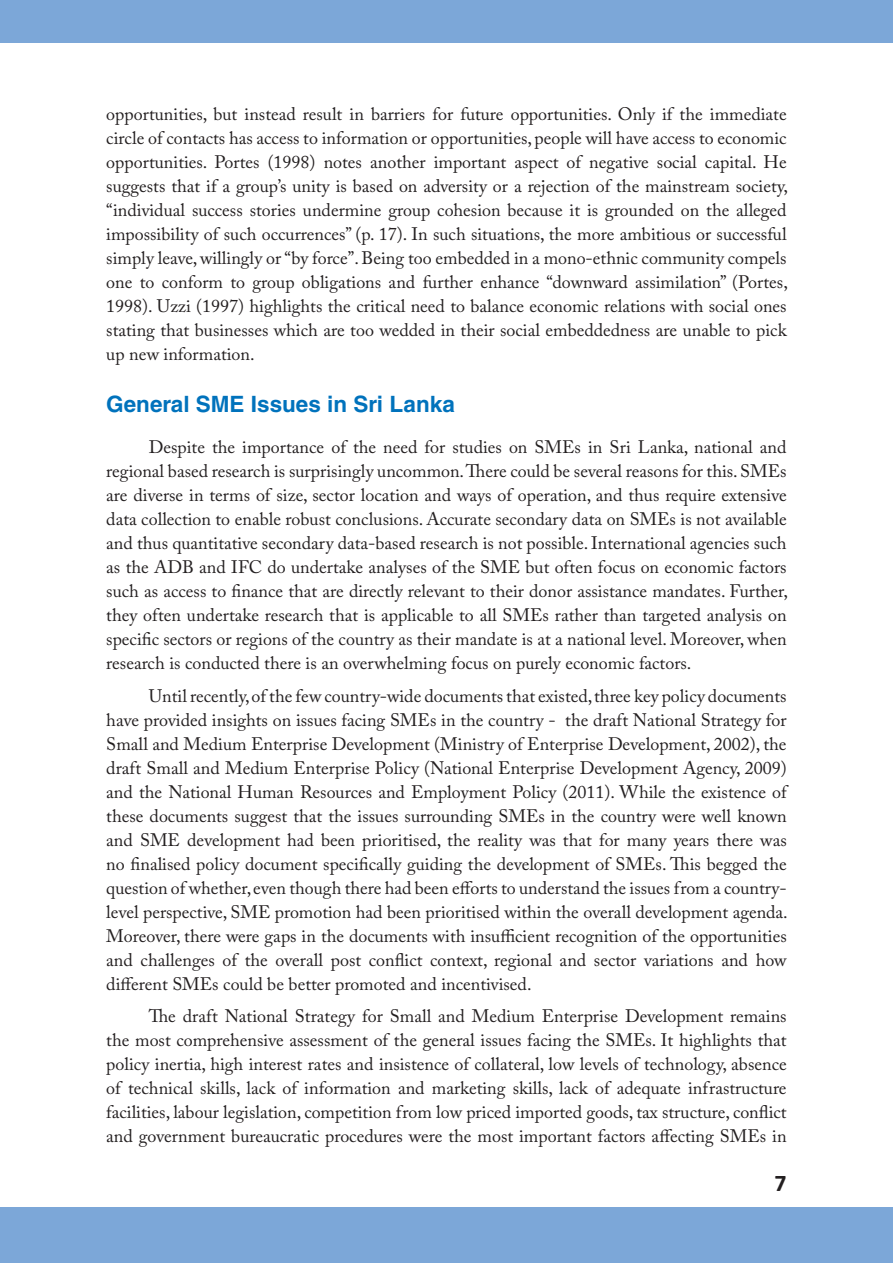
<style>
.page{position:relative;width:893px;height:1263px;background:#fff}
.page>*{position:absolute;margin:0;border:0;box-sizing:border-box;transform-origin:0 0}
.t1{font:700 24px "Calibri";color:#231f20}
.t2{font:700 22.5px "Helvetica LT Std";color:#0072bc}
.t3{font:18px/24px "Adobe Caslon Pro";color:#231f20;text-align:justify}
</style>
<div class="page">
<div style="left:0;top:0;width:893px;height:43px;background:#7ca7d8"></div>
<div style="left:0;top:1208px;width:893px;height:55px;background:#7ca7d8"></div>
<p class="t3" style="left:106px;top:101px;width:683px">opportunities, but instead result in barriers for future opportunities. Only if the immediate circle of contacts has access to information or opportunities, people will have access to economic opportunities. Portes (1998) notes another important aspect of negative social capital. He suggests that if a group’s unity is based on adversity or a rejection of the mainstream society, “individual success stories undermine group cohesion because it is grounded on the alleged impossibility of such occurrences” (p. 17). In such situations, the more ambitious or successful simply leave, willingly or “by force”. Being too embedded in a mono-ethnic community compels one to conform to group obligations and further enhance “downward assimilation” (Portes, 1998). Uzzi (1997) highlights the critical need to balance economic relations with social ones stating that businesses which are too wedded in their social embeddedness are unable to pick up new information.</p>
<p class="t2" style="left:106px;top:390px;width:350px">General SME Issues in Sri Lanka</p>
<p class="t3" style="left:106px;top:435px;width:683px;text-indent:43px">Despite the importance of the need for studies on SMEs in Sri Lanka, national and regional based research is surprisingly uncommon. There could be several reasons for this. SMEs are diverse in terms of size, sector location and ways of operation, and thus require extensive data collection to enable robust conclusions. Accurate secondary data on SMEs is not available and thus quantitative secondary data-based research is not possible. International agencies such as the ADB and IFC do undertake analyses of the SME but often focus on economic factors such as access to finance that are directly relevant to their donor assistance mandates. Further, they often undertake research that is applicable to all SMEs rather than targeted analysis on specific sectors or regions of the country as their mandate is at a national level. Moreover, when research is conducted there is an overwhelming focus on purely economic factors.</p>
<p class="t3" style="left:106px;top:683px;width:683px;text-indent:43px">Until recently, of the few country-wide documents that existed, three key policy documents have provided insights on issues facing SMEs in the country - the draft National Strategy for Small and Medium Enterprise Development (Ministry of Enterprise Development, 2002), the draft Small and Medium Enterprise Policy (National Enterprise Development Agency, 2009) and the National Human Resources and Employment Policy (2011). While the existence of these documents suggest that the issues surrounding SMEs in the country were well known and SME development had been prioritised, the reality was that for many years there was no finalised policy document specifically guiding the development of SMEs. This begged the question of whether, even though there had been efforts to understand the issues from a country&shy;level perspective, SME promotion had been prioritised within the overall development agenda.<br>Moreover, there were gaps in the documents with insufficient recognition of the opportunities and challenges of the overall post conflict context, regional and sector variations and how different SMEs could be better promoted and incentivised.</p>
<p class="t3" style="left:106px;top:1004px;width:682px;text-indent:43px">The draft National Strategy for Small and Medium Enterprise Development remains the most comprehensive assessment of the general issues facing the SMEs. It highlights that policy inertia, high interest rates and insistence of collateral, low levels of technology, absence of technical skills, lack of information and marketing skills, lack of adequate infrastructure facilities, labour legislation, competition from low priced imported goods, tax structure, conflict and government bureaucratic procedures were the most important factors affecting SMEs in</p>
<h1 class="t1" style="left:774px;top:1168px;width:14px">7</h1>
</div>
